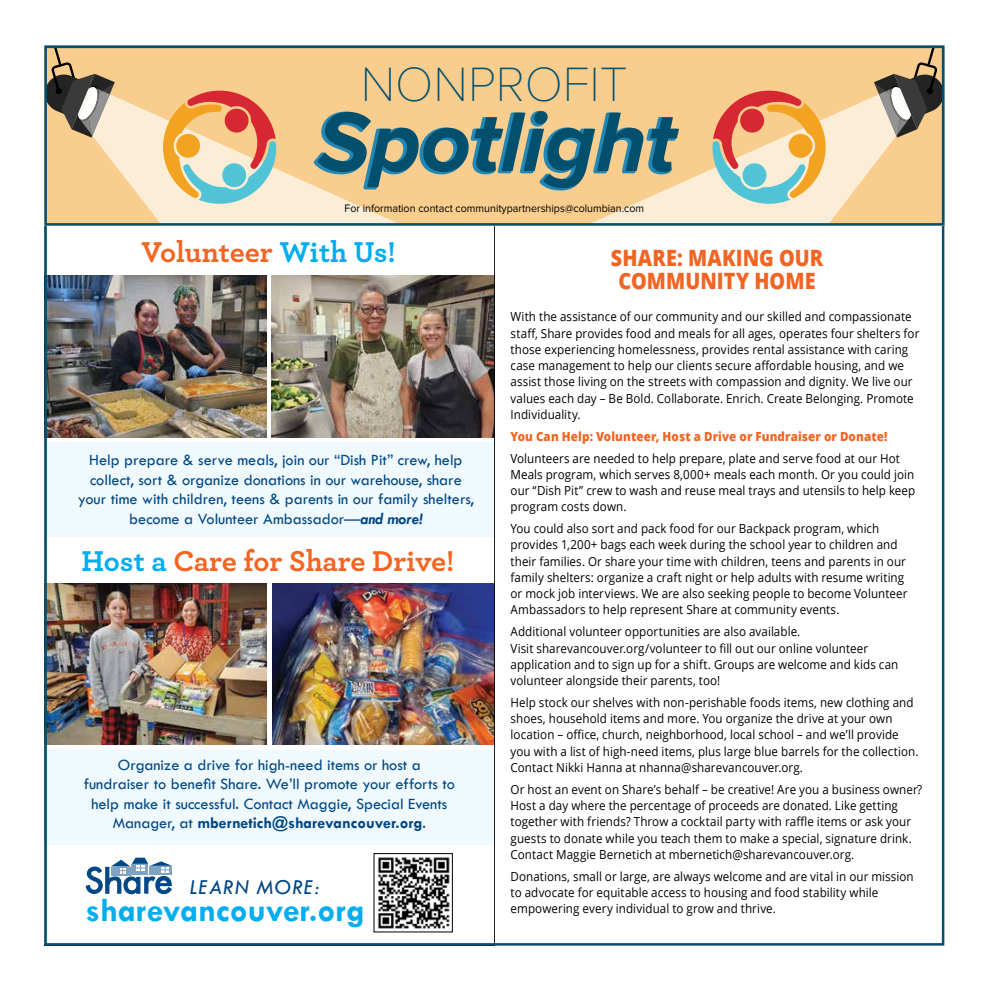
<style>
.page{position:relative;width:990px;height:990px;background:#fff}
.page>*{position:absolute;margin:0;border:0;box-sizing:border-box;transform-origin:0 0}
.t1{font:italic 700 87.5px "Proxima Nova";color:#03506e}
.t2{font:100 50px "Proxima Nova T";color:#03506e}
.t3{font:700 33.88px "Tw Cen";color:#00aeef}
.t4{font:700 30.12px "Archer";letter-spacing:-.005em;color:#f26523}
.t5{font:800 22.5px/22.5px "Open Sans";letter-spacing:.005em;color:#f16523;text-align:center;scale:.88 1}
.t6{font:italic 22.12px "Tw Cen";letter-spacing:.03em;color:#004785}
.t7{font:16.25px/19.5px "Tw Cen";color:#004785;text-align:center}
.t8{font:12.5px/16.2px "Open Sans";letter-spacing:.005em;color:#000;scale:.93 1}
.t9{font:800 12.5px "Open Sans";letter-spacing:.01em;color:#f16523;scale:.93 1}
.t10{font:11.25px "Proxima Nova";color:#000;scale:.95 1}
.s1{color:#00aeef}
.s2{font-weight:700;font-style:italic}
.s3{font-weight:700}
</style>
<div class="page">
<img style="left:47px;top:583px;width:220px;height:162px">
<img style="left:272px;top:584px;width:220px;height:161px">
<div style="left:44px;top:750px;width:450px;height:95px;background:#eff9fe"></div>
<div style="left:45px;top:442px;width:449px;height:95px;background:#eff9fe"></div>
<svg style="left:86px;top:858px;width:86px;height:36px"></svg>
<img style="left:377px;top:857px;width:73px;height:72px">
<div style="left:374px;top:853px;width:79px;height:79px;border:1px solid #000"></div>
<img style="left:47px;top:275px;width:220px;height:162px">
<img style="left:272px;top:275px;width:220px;height:162px">
<div style="left:44px;top:46px;width:900px;height:180px;background:#f8cd8d"></div>
<svg style="left:94px;top:96px;width:303px;height:127px"></svg>
<svg style="left:47px;top:49px;width:68px;height:89px"></svg>
<svg style="left:592px;top:96px;width:303px;height:127px"></svg>
<svg style="left:874px;top:49px;width:67px;height:89px"></svg>
<svg style="left:711px;top:90px;width:123px;height:114px"></svg>
<div style="left:743px;top:163px;width:23px;height:24px;background:#51c3d6;border-radius:50%"></div>
<div style="left:740px;top:109px;width:24px;height:24px;background:#d62833;border-radius:50%"></div>
<svg style="left:155px;top:90px;width:123px;height:114px"></svg>
<div style="left:222px;top:163px;width:24px;height:24px;background:#51c3d6;border-radius:50%"></div>
<div style="left:225px;top:109px;width:24px;height:24px;background:#d62833;border-radius:50%"></div>
<div style="left:44px;top:46px;width:900px;height:180px;border:2px solid #03506e"></div>
<h2 class="t2" style="left:361px;top:56px;width:269px">NONPROFIT</h2>
<h1 class="t1" style="left:317px;top:92px;width:361px">Spotlight</h1>
<p class="t10" style="left:345px;top:202px;width:317px">For information contact communitypartnerships@columbian.com</p>
<h3 class="t4" style="left:141px;top:229px;width:256px">Volunteer <span class="s1">With Us!</span></h3>
<h3 class="t7" style="left:78px;top:450px;width:398px">Help prepare &amp; serve meals, join our “Dish Pit” crew, help collect, sort &amp; organize donations in our warehouse, share your time with children, teens &amp; parents in our family shelters, become a Volunteer Ambassador—<span class="s2">and more!</span></h3>
<h3 class="t4" style="left:82px;top:538px;width:374px"><span class="s1">Host a</span> Care for Share Drive!</h3>
<h3 class="t7" style="left:84px;top:755px;width:373px">Organize a drive for high-need items or host a fundraiser to benefit Share. We’ll promote your efforts to help make it successful. Contact Maggie, Special Events Manager, at <span class="s3">mbernetich@sharevancouver.org</span>.</h3>
<h3 class="t6" style="left:189px;top:874px;width:132px">LEARN MORE:</h3>
<h3 class="t3" style="left:86px;top:890px;width:281px">sharevancouver.org</h3>
<h3 class="t5" style="left:611px;top:245px;width:243px">SHARE: MAKING OUR<br>COMMUNITY HOME</h3>
<p class="t8" style="left:511px;top:308px;width:441px">With the assistance of our community and our skilled and compassionate staff, Share provides food and meals for all ages, operates four shelters for those experiencing homelessness, provides rental assistance with caring case management to help our clients secure affordable housing, and we assist those living on the streets with compassion and dignity. We live our values each day – Be Bold. Collaborate. Enrich. Create Belonging. Promote Individuality.</p>
<p class="t9" style="left:511px;top:427px;width:407px">You Can Help: Volunteer, Host a Drive or Fundraiser or Donate!</p>
<p class="t8" style="left:511px;top:450px;width:437px">Volunteers are needed to help prepare, plate and serve food at our Hot Meals program, which serves 8,000+ meals each month. Or you could join our “Dish Pit” crew to wash and reuse meal trays and utensils to help keep program costs down.</p>
<p class="t8" style="left:511px;top:520px;width:428px">You could also sort and pack food for our Backpack program, which provides 1,200+ bags each week during the school year to children and their families. Or share your time with children, teens and parents in our family shelters: organize a craft night or help adults with resume writing or mock job interviews. We are also seeking people to become Volunteer Ambassadors to help represent Share at community events.</p>
<p class="t8" style="left:511px;top:623px;width:418px">Additional volunteer opportunities are also available.<br>Visit sharevancouver.org/volunteer to fill out our online volunteer application and to sign up for a shift. Groups are welcome and kids can volunteer alongside their parents, too!</p>
<p class="t8" style="left:511px;top:694px;width:440px">Help stock our shelves with non-perishable foods items, new clothing and shoes, household items and more. You organize the drive at your own location – office, church, neighborhood, local school – and we’ll provide you with a list of high-need items, plus large blue barrels for the collection.<br>Contact Nikki Hanna at nhanna@sharevancouver.org.</p>
<p class="t8" style="left:511px;top:781px;width:444px">Or host an event on Share’s behalf – be creative! Are you a business owner?<br>Host a day where the percentage of proceeds are donated. Like getting together with friends? Throw a cocktail party with raffle items or ask your guests to donate while you teach them to make a special, signature drink.<br>Contact Maggie Bernetich at mbernetich@sharevancouver.org.</p>
<p class="t8" style="left:511px;top:868px;width:435px">Donations, small or large, are always welcome and are vital in our mission to advocate for equitable access to housing and food stability while empowering every individual to grow and thrive.</p>
</div>
